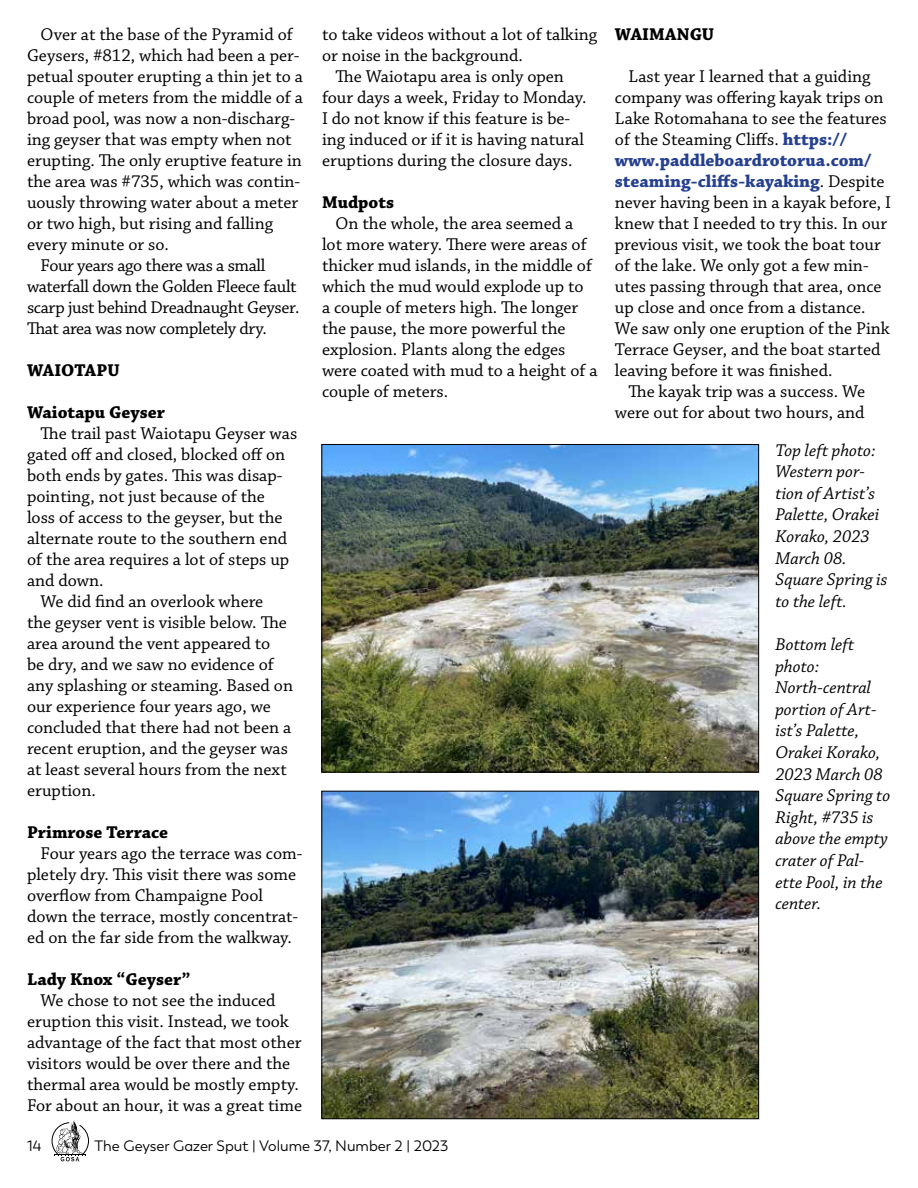
<style>
.page{position:relative;width:918px;height:1188px;background:#fff}
.page>*{position:absolute;margin:0;border:0;box-sizing:border-box;transform-origin:0 0}
.t1{font:18px/21px "Chaparral Pro";color:#000}
.t2{font:italic 18px/21.6px "Chaparral Pro";color:#000}
.t3{font:18px "Chaparral Pro";letter-spacing:-.02em;color:#000}
.t4{font:700 18px "Chaparral Pro";color:#000}
.t5{font:15px "Trenda";color:#000}
.s1{font-weight:700;color:#25408f}
</style>
<div class="page">
<svg style="left:52px;top:1120px;width:37px;height:41px"></svg>
<img style="left:323px;top:446px;width:434px;height:324px">
<div style="left:321px;top:444px;width:438px;height:328px;border:1px solid #000"></div>
<img style="left:323px;top:793px;width:434px;height:324px">
<div style="left:321px;top:791px;width:438px;height:328px;border:1px solid #000"></div>
<p class="t1" style="left:40px;top:24px;width:254px">Over at the base of the Pyramid of</p>
<p class="t1" style="left:27px;top:45px;width:274px">Geysers, #812, which had been a per-</p>
<p class="t1" style="left:27px;top:66px;width:277px">petual spouter erupting a thin jet to a</p>
<p class="t1" style="left:27px;top:87px;width:277px">couple of meters from the middle of a</p>
<p class="t1" style="left:27px;top:108px;width:270px">broad pool, was now a non-discharg-</p>
<p class="t1" style="left:27px;top:129px;width:266px">ing geyser that was empty when not</p>
<p class="t1" style="left:27px;top:150px;width:276px">erupting. The only eruptive feature in</p>
<p class="t1" style="left:27px;top:171px;width:275px">the area was #735, which was contin-</p>
<p class="t1" style="left:27px;top:192px;width:273px">uously throwing water about a meter</p>
<p class="t1" style="left:27px;top:213px;width:248px">or two high, but rising and falling</p>
<p class="t1" style="left:27px;top:234px;width:143px">every minute or so.</p>
<p class="t3" style="left:40px;top:255px;width:226px">Four years ago there was a small</p>
<p class="t3" style="left:27px;top:276px;width:271px">waterfall down the Golden Fleece fault</p>
<p class="t3" style="left:27px;top:297px;width:274px">scarp just behind Dreadnaught Geyser.</p>
<p class="t3" style="left:27px;top:318px;width:241px">That area was now completely dry.</p>
<p class="t4" style="left:27px;top:360px;width:94px">WAIOTAPU</p>
<p class="t4" style="left:27px;top:402px;width:140px">Waiotapu Geyser</p>
<p class="t1" style="left:40px;top:424px;width:258px">The trail past Waiotapu Geyser was</p>
<p class="t1" style="left:27px;top:445px;width:260px">gated off and closed, blocked off on</p>
<p class="t1" style="left:27px;top:466px;width:257px">both ends by gates. This was disap-</p>
<p class="t1" style="left:27px;top:487px;width:239px">pointing, not just because of the</p>
<p class="t1" style="left:27px;top:508px;width:257px">loss of access to the geyser, but the</p>
<p class="t1" style="left:27px;top:529px;width:262px">alternate route to the southern end</p>
<p class="t1" style="left:27px;top:550px;width:264px">of the area requires a lot of steps up</p>
<p class="t1" style="left:27px;top:571px;width:78px">and down.</p>
<p class="t1" style="left:40px;top:592px;width:224px">We did find an overlook where</p>
<p class="t1" style="left:27px;top:613px;width:261px">the geyser vent is visible below. The</p>
<p class="t1" style="left:27px;top:634px;width:245px">area around the vent appeared to</p>
<p class="t1" style="left:27px;top:655px;width:248px">be dry, and we saw no evidence of</p>
<p class="t1" style="left:27px;top:676px;width:268px">any splashing or steaming. Based on</p>
<p class="t1" style="left:27px;top:697px;width:245px">our experience four years ago, we</p>
<p class="t1" style="left:27px;top:718px;width:266px">concluded that there had not been a</p>
<p class="t1" style="left:27px;top:739px;width:263px">recent eruption, and the geyser was</p>
<p class="t1" style="left:27px;top:760px;width:261px">at least several hours from the next</p>
<p class="t1" style="left:27px;top:781px;width:70px">eruption.</p>
<p class="t4" style="left:27px;top:822px;width:143px">Primrose Terrace</p>
<p class="t1" style="left:27px;top:844px;width:277px;text-indent:14px">Four years ago the terrace was com&shy;pletely dry. This visit there was some overflow from Champaigne Pool down the terrace, mostly concentrat&shy;ed on the far side from the walkway.</p>
<p class="t4" style="left:27px;top:969px;width:165px">Lady Knox “Geyser”</p>
<p class="t1" style="left:27px;top:991px;width:277px;text-indent:14px">We chose to not see the induced eruption this visit. Instead, we took advantage of the fact that most other visitors would be over there and the thermal area would be mostly empty.<br>For about an hour, it was a great time</p>
<p class="t1" style="left:322px;top:25px;width:277px">to take videos without a lot of talking</p>
<p class="t1" style="left:322px;top:46px;width:202px">or noise in the background.</p>
<p class="t1" style="left:336px;top:67px;width:230px">The Waiotapu area is only open</p>
<p class="t1" style="left:322px;top:88px;width:266px">four days a week, Friday to Monday.</p>
<p class="t1" style="left:322px;top:109px;width:250px">I do not know if this feature is be-</p>
<p class="t1" style="left:322px;top:130px;width:263px">ing induced or if it is having natural</p>
<p class="t1" style="left:322px;top:151px;width:252px">eruptions during the closure days.</p>
<p class="t4" style="left:322px;top:192px;width:74px">Mudpots</p>
<p class="t1" style="left:322px;top:214px;width:277px;text-indent:14px">On the whole, the area seemed a lot more watery. There were areas of thicker mud islands, in the middle of which the mud would explode up to<br>a couple of meters high. The longer the pause, the more powerful the explosion. Plants along the edges were coated with mud to a height of a couple of meters.</p>
<p class="t5" style="left:27px;top:1137px;width:16px">14</p>
<p class="t5" style="left:94px;top:1137px;width:355px">The Geyser Gazer Sput | Volume 37, Number 2 | 2023</p>
<p class="t4" style="left:615px;top:24px;width:101px">WAIMANGU</p>
<p class="t1" style="left:615px;top:67px;width:278px;text-indent:14px">Last year I learned that a guiding company was offering kayak trips on Lake Rotomahana to see the features of the Steaming Cliffs. <span class="s1">https:// www.paddleboardrotorua.com/ steaming-cliffs-kayaking</span>. Despite never having been in a kayak before, I knew that I needed to try this. In our previous visit, we took the boat tour of the lake. We only got a few min&shy;utes passing through that area, once up close and once from a distance.<br>We saw only one eruption of the Pink Terrace Geyser, and the boat started leaving before it was finished.</p>
<p class="t1" style="left:615px;top:382px;width:252px;text-align:right">The kayak trip was a success. We were out for about two hours, and</p>
<p class="t2" style="left:775px;top:440px;width:114px">Top left photo:<br>Western por&shy;tion of Artist’s<br>Palette, Orakei<br>Korako, 2023<br>March 08.<br>Square Spring is to the left.</p>
<p class="t2" style="left:775px;top:634px;width:116px">Bottom left photo:<br>North-central portion of Art&shy;ist’s Palette,<br>Orakei Korako,<br>2023 March 08<br>Square Spring to<br>Right, #735 is above the empty crater of Pal&shy;ette Pool, in the center.</p>
</div>
